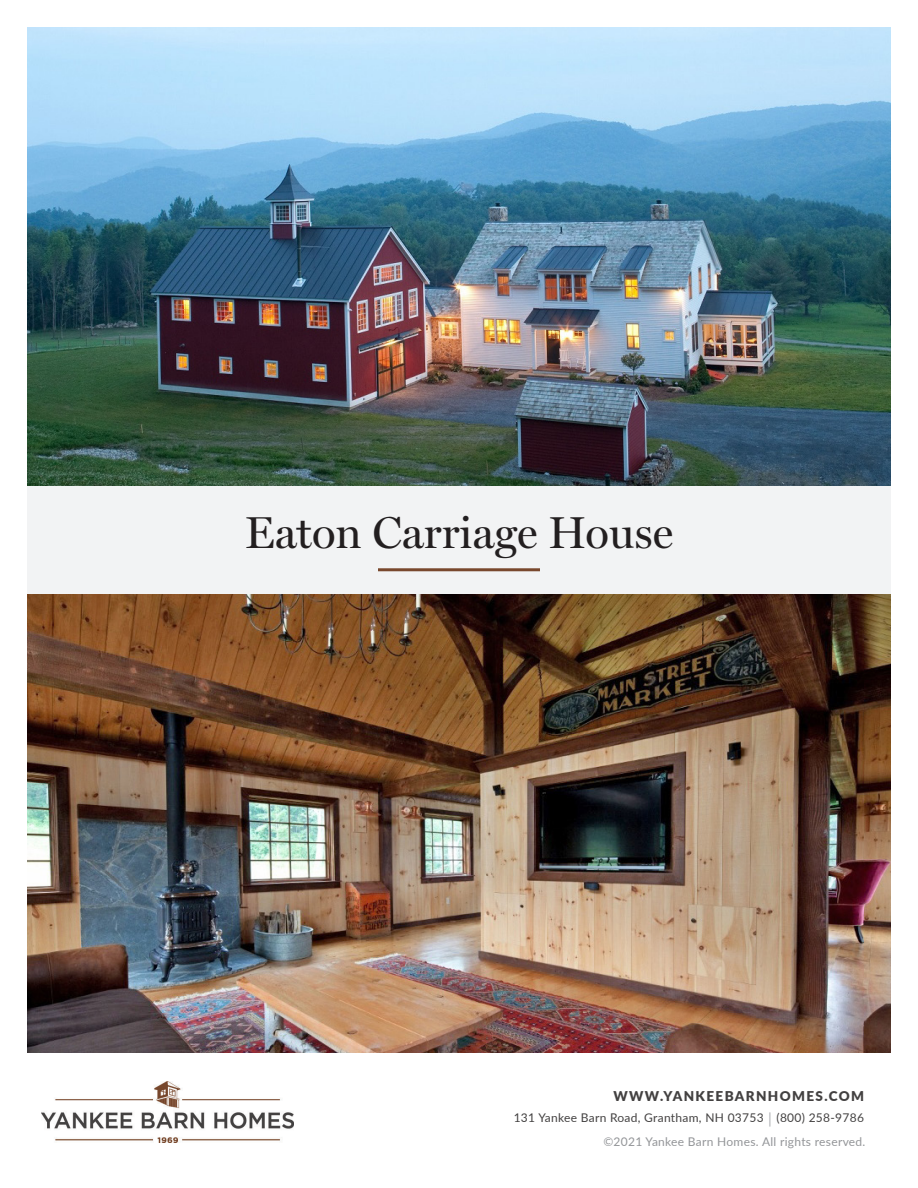
<style>
.page{position:relative;width:918px;height:1188px;background:#fff}
.page>*{position:absolute;margin:0;border:0;box-sizing:border-box;transform-origin:0 0}
.Home_Name_inbetween{font:45px "Miller Display";color:#231f20}
.URL{font:900 13.5px "Lato";letter-spacing:.1em;color:#434141}
.Address___Phone{font:12px "Lato";letter-spacing:.025em;color:#434141}
.Copyright{font:12px "Lato";letter-spacing:.025em;color:#939598}
.s1{font-size:15px;color:#b2b3b7}
</style>
<div class="page">
<div style="left:27px;top:486px;width:864px;height:108px;background:#f2f3f4"></div>
<img style="left:27px;top:594px;width:864px;height:459px">
<img style="left:27px;top:27px;width:864px;height:459px">
<hr style="left:378px;top:568px;width:162px;height:3px;background:#79482d">
<img style="left:41px;top:1081px;width:253px;height:61px">
<p class="Home_Name_inbetween" style="left:245px;top:497px;width:430px">Eaton Carriage House</p>
<p class="URL" style="left:613px;top:1086px;width:252px">WWW.YANKEEBARNHOMES.COM</p>
<p class="Address___Phone" style="left:514px;top:1109px;width:352px">131 Yankee Barn Road, Grantham, NH 03753 <span class="s1">|</span> (800) 258-9786</p>
<p class="Copyright" style="left:603px;top:1133px;width:264px">©2021 Yankee Barn Homes. All rights reserved.</p>
</div>
